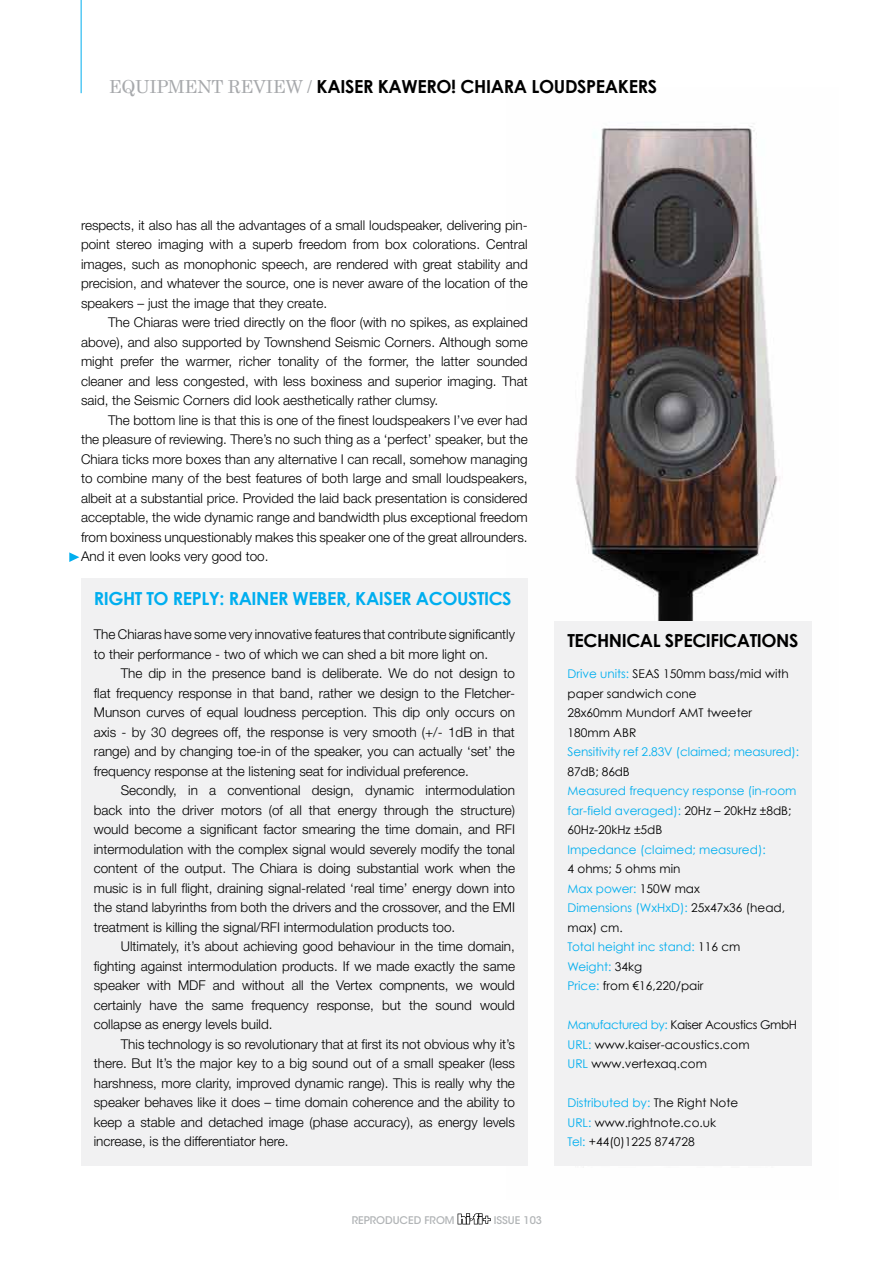
<style>
.page{position:relative;width:893px;height:1263px;background:#fff}
.page>*{position:absolute;margin:0;border:0;box-sizing:border-box;transform-origin:0 0}
.t1{font:700 18px "Century Gothic";letter-spacing:-.02em;color:#000}
.t2{font:700 18px "Century Gothic";letter-spacing:-.025em;color:#00aeef}
.t3{font:300 13.5px/19.5px "Helvetica Neue LT Std";color:#000;text-align:justify}
.t4{font:12px/19.5px "Century Gothic";color:#000}
.t5{font:12px/19.5px "Century Gothic";color:#00aeef}
.t6{font:500 10.5px "ITC Avant Garde Std";color:#b1b4b6}
.s1{font-family:"Century Schoolbook";font-weight:400;color:#a7a9ac}
.s2{color:#00aeef}
.s3{color:#000}
</style>
<div class="page">
<img style="left:554px;top:123px;width:226px;height:1043px">
<hr style="left:81px;top:0;width:1px;height:93px;background:#00aeef">
<svg style="left:458px;top:1213px;width:33px;height:11px"></svg>
<div style="left:81px;top:578px;width:447px;height:588px;background:#f1f1f2"></div>
<svg style="left:69px;top:552px;width:10px;height:10px"></svg>
<div style="left:555px;top:621px;width:257px;height:545px;background:#f1f1f2"></div>
<h1 class="t1" style="left:109px;top:75px;width:550px"><span class="s1">EQUIPMENT REVIEW /</span> KAISER KAWERO! CHIARA LOUDSPEAKERS</h1>
<p class="t3" style="left:81px;top:215px;width:448px">respects, it also has all the advantages of a small loudspeaker, delivering pin&shy;point stereo imaging with a superb freedom from box colorations. Central images, such as monophonic speech, are rendered with great stability and precision, and whatever the source, one is never aware of the location of the speakers – just the image that they create.</p>
<p class="t3" style="left:81px;top:312px;width:448px;text-indent:27px">The Chiaras were tried directly on the floor (with no spikes, as explained above), and also supported by Townshend Seismic Corners. Although some might prefer the warmer, richer tonality of the former, the latter sounded cleaner and less congested, with less boxiness and superior imaging. That said, the Seismic Corners did look aesthetically rather clumsy.</p>
<p class="t3" style="left:81px;top:410px;width:448px;text-indent:27px">The bottom line is that this is one of the finest loudspeakers I’ve ever had the pleasure of reviewing. There’s no such thing as a ‘perfect’ speaker, but the Chiara ticks more boxes than any alternative I can recall, somehow managing to combine many of the best features of both large and small loudspeakers, albeit at a substantial price. Provided the laid back presentation is considered acceptable, the wide dynamic range and bandwidth plus exceptional freedom from boxiness unquestionably makes this speaker one of the great allrounders.<br>And it even looks very good too.</p>
<h1 class="t2" style="left:94px;top:587px;width:89px">RIGHT TO REPL</h1>
<h1 class="t2" style="left:209px;top:587px;width:304px">Y: RAINER WEBER, KAISER ACOUSTICS</h1>
<p class="t3" style="left:94px;top:624px;width:423px">The Chiaras have some very innovative features that contribute significantly to their performance - two of which we can shed a bit more light on.</p>
<p class="t3" style="left:94px;top:663px;width:423px;text-indent:27px">The dip in the presence band is deliberate. We do not design to flat frequency response in that band, rather we design to the Fletcher-Munson curves of equal loudness perception. This dip only occurs on axis - by 30 degrees off, the response is very smooth (+/- 1dB in that range) and by changing toe-in of the speaker, you can actually ‘set’ the frequency response at the listening seat for individual preference.</p>
<p class="t3" style="left:94px;top:780px;width:423px;text-indent:27px">Secondly, in a conventional design, dynamic intermodulation back into the driver motors (of all that energy through the structure) would become a significant factor smearing the time domain, and RFI intermodulation with the complex signal would severely modify the tonal content of the output. The Chiara is doing substantial work when the music is in full flight, draining signal-related ‘real time’ energy down into the stand labyrinths from both the drivers and the crossover, and the EMI treatment is killing the signal/RFI intermodulation products too.</p>
<p class="t3" style="left:94px;top:936px;width:423px;text-indent:27px">Ultimately, it’s about achieving good behaviour in the time domain, fighting against intermodulation products. If we made exactly the same speaker with MDF and without all the Vertex compnents, we would certainly have the same frequency response, but the sound would collapse as energy levels build.</p>
<p class="t3" style="left:94px;top:1034px;width:423px;text-indent:27px">This technology is so revolutionary that at first its not obvious why it’s there. But It’s the major key to a big sound out of a small speaker (less harshness, more clarity, improved dynamic range). This is really why the speaker behaves like it does – time domain coherence and the ability to keep a stable and detached image (phase accuracy), as energy levels increase, is the differentiator here.</p>
<h1 class="t1" style="left:567px;top:629px;width:232px">TECHNICAL SPECIFICATIONS</h1>
<p class="t4" style="left:567px;top:664px;width:223px"><span class="s2">Drive units:</span> SEAS 150mm bass/mid with paper sandwich cone<br>28x60mm Mundorf AMT tweeter<br>180mm ABR</p>
<p class="t5" style="left:567px;top:742px;width:233px">Sensitivity ref 2.83V (claimed; measured):</p>
<p class="t4" style="left:567px;top:761px;width:64px">87dB; 86dB</p>
<p class="t5" style="left:567px;top:781px;width:230px">Measured frequency response (in-room far-field averaged): <span class="s3">20Hz – 20kHz ±8dB;<br>60Hz-20kHz ±5dB</span></p>
<p class="t5" style="left:567px;top:839px;width:200px">Impedance (claimed; measured):</p>
<p class="t4" style="left:567px;top:859px;width:219px">4 ohms; 5 ohms min<br><span class="s2">Max power:</span> 150W max<br><span class="s2">Dimensions (WxHxD):</span> 25x47x36 (head, max) cm.<br><span class="s2">Total height inc stand:</span> 116 cm<br><span class="s2">Weight:</span> 34kg<br><span class="s2">Price:</span> from €16,220/pair</p>
<p class="t4" style="left:567px;top:1015px;width:231px"><span class="s2">Manufactured by:</span> Kaiser Acoustics GmbH<br><span class="s2">URL:</span> www.kaiser-acoustics.com<br><span class="s2">URL</span> www.vertexaq.com</p>
<p class="t4" style="left:567px;top:1093px;width:172px"><span class="s2">Distributed by:</span> The Right Note<br><span class="s2">URL:</span> www.rightnote.co.uk<br><span class="s2">Tel:</span> +44(0)1225 874728</p>
<p class="t6" style="left:352px;top:1214px;width:104px">REPRODUCED FROM</p>
<p class="t6" style="left:494px;top:1214px;width:50px">ISSUE 103</p>
</div>
